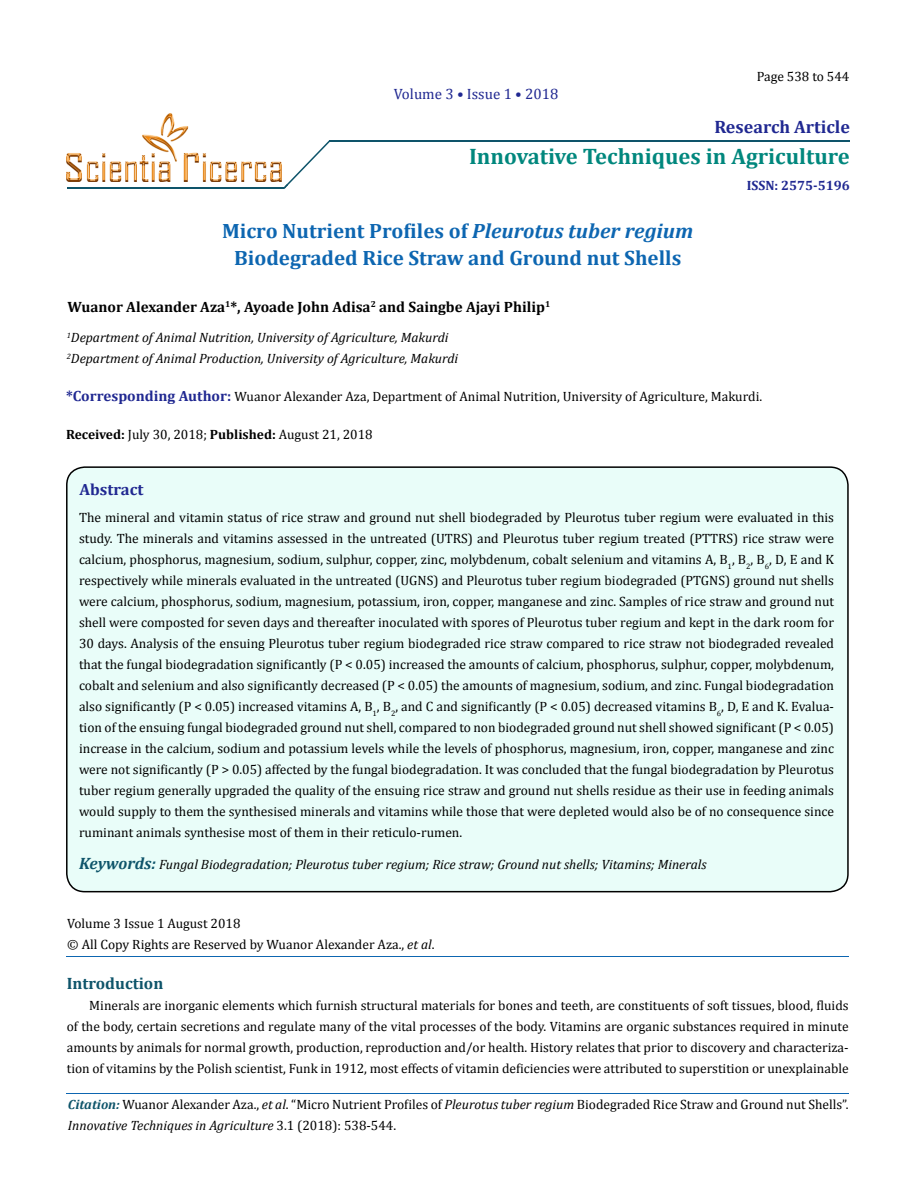
<style>
.page{position:relative;width:917px;height:1190px;background:#fff}
.page>*{position:absolute;margin:0;border:0;box-sizing:border-box;transform-origin:0 0}
.t1{font:700 22.5px "Cambria";color:#00877d}
.t2{font:700 20.85px/27px "Cambria";color:#0d66b1;text-align:center}
.t3{font:700 18px "Cambria";color:#202891}
.t4{font:700 16.5px "Cambria";color:#0e546a}
.t5{font:700 16.35px "Cambria";color:#202891}
.t6{font:700 15px "Cambria";color:#000}
.t7{font:15px "Cambria";color:#202891}
.t8{font:13.5px/21px "Cambria";color:#000;text-align:justify}
.t9{font:italic 13.5px/21px "Cambria";color:#000}
.t10{font:700 13.5px "Cambria";color:#202891}
.s1{font-style:italic}
.s2{font-weight:700;font-size:14.85px;color:#202891}
.s3{font-weight:700}
.s4{font-weight:700;font-size:16.5px;color:#0e546a}
.s5{font-weight:700;font-style:italic;font-size:13.35px;color:#0e546a}
</style>
<div class="page">
<div style="left:67px;top:467px;width:781px;height:424px;background:#e9fdf9;border-radius:18px"></div>
<div style="left:66px;top:466px;width:782px;height:426px;border:2px solid #000;border-radius:18px"></div>
<hr style="left:329px;top:140px;width:520px;height:2px;background:#0e546a">
<hr style="left:67px;top:187px;width:218px;height:1px;background:#0e546a">
<hr style="left:67px;top:1093px;width:781px;height:1px;background:#0d66b1">
<hr style="left:67px;top:956px;width:781px;height:1px;background:#0d66b1">
<img style="left:67px;top:113px;width:214px;height:69px">
<svg style="left:284px;top:140px;width:46px;height:49px"></svg>
<p class="t7" style="left:394px;top:85px;width:166px">Volume 3 • Issue 1 • 2018</p>
<p class="t8" style="left:756px;top:66px;width:94px">Page 538 to 544</p>
<h3 class="t3" style="left:714px;top:115px;width:137px">Research Article</h3>
<h1 class="t1" style="left:469px;top:142px;width:382px">Innovative Techniques in Agriculture</h1>
<h2 class="t2" style="left:222px;top:216px;width:473px">Micro Nutrient Profiles of <span class="s1">Pleurotus tuber regium<br></span>Biodegraded Rice Straw and Ground nut Shells</h2>
<p class="t6" style="left:68px;top:297px;width:484px">Wuanor Alexander Aza<sup>1</sup>*, Ayoade John Adisa<sup>2</sup> and Saingbe Ajayi Philip<sup>1</sup></p>
<p class="t9" style="left:67px;top:327px;width:393px"><sup>1</sup>Department of Animal Nutrition, University of Agriculture, Makurdi<br><sup>2</sup>Department of Animal Production, University of Agriculture, Makurdi</p>
<p class="t10" style="left:746px;top:177px;width:104px">ISSN: 2575-5196</p>
<p class="t8" style="left:66px;top:386px;width:697px"><span class="s2">*Corresponding Author:</span> Wuanor Alexander Aza, Department of Animal Nutrition, University of Agriculture, Makurdi.</p>
<p class="t8" style="left:66px;top:424px;width:308px"><span class="s3">Received:</span> July 30, 2018; <span class="s3">Published:</span> August 21, 2018</p>
<p class="t5" style="left:80px;top:480px;width:65px">Abstract</p>
<p class="t8" style="left:79px;top:507px;width:756px">The mineral and vitamin status of rice straw and ground nut shell biodegraded by Pleurotus tuber regium were evaluated in this study. The minerals and vitamins assessed in the untreated (UTRS) and Pleurotus tuber regium treated (PTTRS) rice straw were calcium, phosphorus, magnesium, sodium, sulphur, copper, zinc, molybdenum, cobalt selenium and vitamins A, B<sub>1</sub>, B<sub>2</sub>, B<sub>6</sub>, D, E and K respectively while minerals evaluated in the untreated (UGNS) and Pleurotus tuber regium biodegraded (PTGNS) ground nut shells were calcium, phosphorus, sodium, magnesium, potassium, iron, copper, manganese and zinc. Samples of rice straw and ground nut shell were composted for seven days and thereafter inoculated with spores of Pleurotus tuber regium and kept in the dark room for 30 days. Analysis of the ensuing Pleurotus tuber regium biodegraded rice straw compared to rice straw not biodegraded revealed that the fungal biodegradation significantly (P &lt; 0.05) increased the amounts of calcium, phosphorus, sulphur, copper, molybdenum, cobalt and selenium and also significantly decreased (P &lt; 0.05) the amounts of magnesium, sodium, and zinc. Fungal biodegradation also significantly (P &lt; 0.05) increased vitamins A, B<sub>1</sub>, B<sub>2</sub>, and C and significantly (P &lt; 0.05) decreased vitamins B<sub>6</sub>, D, E and K. Evalua&shy;tion of the ensuing fungal biodegraded ground nut shell, compared to non biodegraded ground nut shell showed significant (P &lt; 0.05) increase in the calcium, sodium and potassium levels while the levels of phosphorus, magnesium, iron, copper, manganese and zinc were not significantly (P &gt; 0.05) affected by the fungal biodegradation. It was concluded that the fungal biodegradation by Pleurotus tuber regium generally upgraded the quality of the ensuing rice straw and ground nut shells residue as their use in feeding animals would supply to them the synthesised minerals and vitamins while those that were depleted would also be of no consequence since ruminant animals synthesise most of them in their reticulo-rumen.</p>
<p class="t9" style="left:79px;top:853px;width:629px"><span class="s4">Keywords:</span> Fungal Biodegradation; Pleurotus tuber regium; Rice straw; Ground nut shells; Vitamins; Minerals</p>
<p class="t8" style="left:67px;top:913px;width:369px">Volume 3 Issue 1 August 2018<br>© All Copy Rights are Reserved by Wuanor Alexander Aza., <span class="s1">et al</span>.</p>
<p class="t4" style="left:67px;top:973px;width:98px">Introduction</p>
<p class="t8" style="left:67px;top:994px;width:783px;text-indent:23px">Minerals are inorganic elements which furnish structural materials for bones and teeth, are constituents of soft tissues, blood, fluids of the body, certain secretions and regulate many of the vital processes of the body. Vitamins are organic substances required in minute amounts by animals for normal growth, production, reproduction and/or health. History relates that prior to discovery and characteriza&shy;tion of vitamins by the Polish scientist, Funk in 1912, most effects of vitamin deficiencies were attributed to superstition or unexplainable</p>
<p class="t8" style="left:68px;top:1094px;width:782px"><span class="s5">Citation:</span> Wuanor Alexander Aza., <span class="s1">et al</span>. “Micro Nutrient Profiles of <span class="s1">Pleurotus tuber regium</span> Biodegraded Rice Straw and Ground nut Shells”.<br><span class="s1">Innovative Techniques in Agriculture</span> 3.1 (2018): 538-544.</p>
</div>
